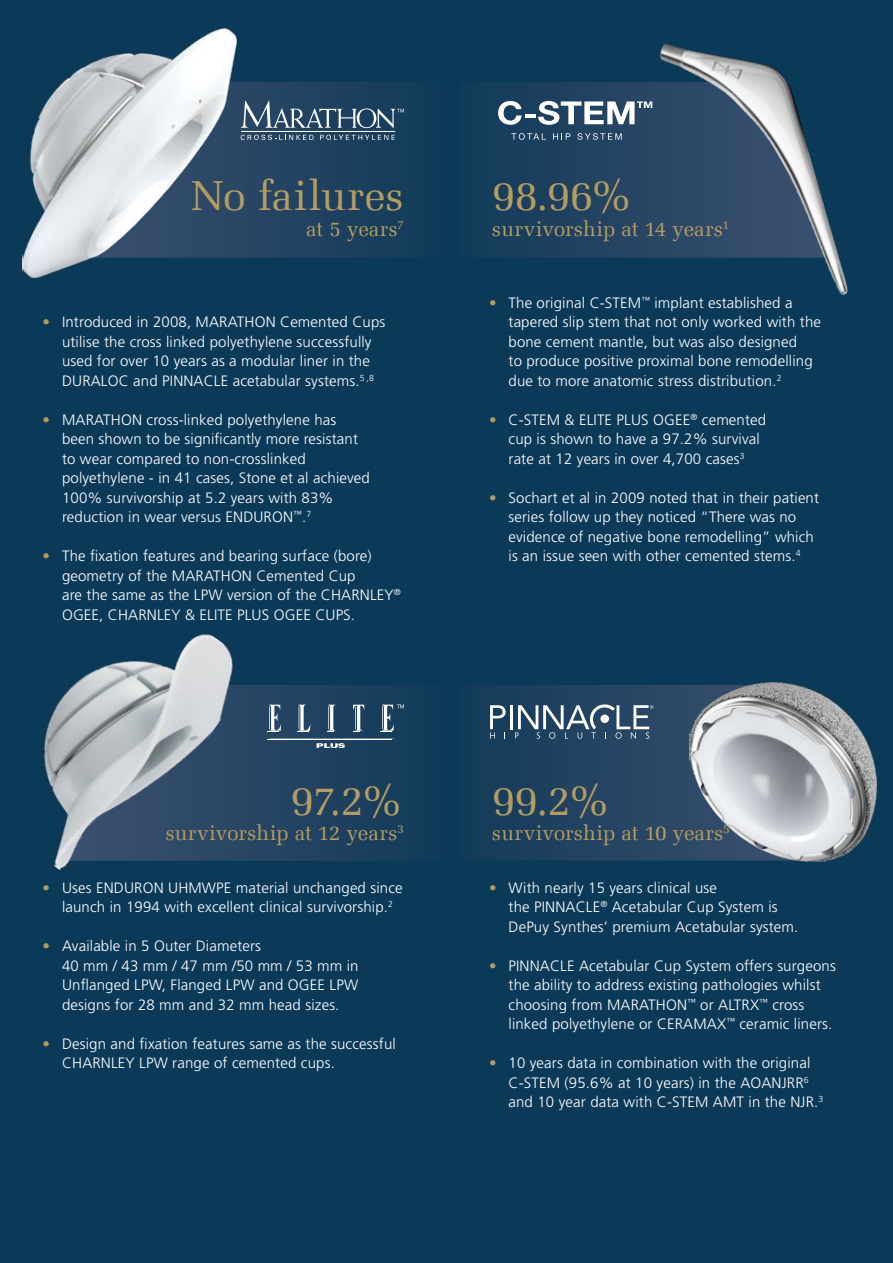
<style>
.page{position:relative;width:893px;height:1263px;background:#0b3a59}
.page>*{position:absolute;margin:0;border:0;box-sizing:border-box;transform-origin:0 0}
.t1{font:42px "Melior Com";letter-spacing:-.005em;color:#b59d61}
.t2{font:21px "Melior Com";letter-spacing:.005em;color:#b59d61}
.t3{font:300 15px/19.5px "Frutiger LT Std";letter-spacing:.01em;color:#fff}
.s1{color:#b59d61}
</style>
<div class="page">
<svg style="left:490px;top:82px;width:169px;height:176px"></svg>
<svg style="left:486px;top:685px;width:203px;height:175px"></svg>
<img style="left:689px;top:683px;width:187px;height:179px">
<img style="left:659px;top:44px;width:189px;height:251px">
<svg style="left:511px;top:133px;width:35px;height:7px"></svg>
<svg style="left:553px;top:133px;width:17px;height:7px"></svg>
<svg style="left:577px;top:133px;width:45px;height:7px"></svg>
<svg style="left:498px;top:101px;width:154px;height:24px;background:#7d90a2"></svg>
<hr style="left:510px;top:705px;width:3px;height:24px;background:#fff">
<svg style="left:490px;top:705px;width:16px;height:34px"></svg>
<svg style="left:515px;top:704px;width:138px;height:35px;background:#566e86"></svg>
<svg style="left:237px;top:82px;width:167px;height:176px"></svg>
<svg style="left:237px;top:685px;width:167px;height:176px"></svg>
<img style="left:23px;top:29px;width:214px;height:249px">
<img style="left:44px;top:634px;width:193px;height:236px">
<hr style="left:241px;top:131px;width:154px;height:1px;background:#fff">
<svg style="left:241px;top:135px;width:72px;height:5px"></svg>
<svg style="left:320px;top:135px;width:75px;height:5px"></svg>
<svg style="left:241px;top:101px;width:163px;height:27px"></svg>
<svg style="left:268px;top:705px;width:13px;height:27px"></svg>
<svg style="left:297px;top:705px;width:13px;height:27px"></svg>
<svg style="left:327px;top:705px;width:8px;height:27px"></svg>
<svg style="left:353px;top:705px;width:11px;height:27px"></svg>
<hr style="left:268px;top:739px;width:124px;height:1px;background:#fff">
<svg style="left:269px;top:738px;width:125px;height:10px"></svg>
<svg style="left:380px;top:704px;width:24px;height:28px"></svg>
<h1 class="t1" style="left:191px;top:170px;width:214px">No failures</h1>
<h2 class="t2" style="left:306px;top:216px;width:99px">at 5 years<sup>7</sup></h2>
<p class="t3" style="left:43px;top:312px;width:344px;text-align:center"><span class="s1">•</span> Introduced in 2008, MARATHON Cemented Cups utilise the cross linked polyethylene successfully used for over 10 years as a modular liner in the DURALOC and PINNACLE acetabular systems.<sup>5</sup> <sup>,8</sup></p>
<p class="t3" style="left:62px;top:410px;width:309px;text-indent:-20px"><span class="s1">•</span> MARATHON cross-linked polyethylene has been shown to be significantly more resistant to wear compared to non-crosslinked polyethylene - in 41 cases, Stone et al achieved 100% survivorship at 5.2 years with 83% reduction in wear versus ENDURON<sup>™</sup>.<sup>7</sup></p>
<p class="t3" style="left:62px;top:546px;width:340px;text-indent:-19px"><span class="s1">•</span> The fixation features and bearing surface (bore) geometry of the MARATHON Cemented Cup<br>are the same as the LPW version of the CHARNLEY<sup>® </sup>OGEE, CHARNLEY &amp; ELITE PLUS OGEE CUPS.</p>
<h1 class="t1" style="left:291px;top:775px;width:115px">97.2%</h1>
<h2 class="t2" style="left:165px;top:820px;width:240px">survivorship at 12 years<sup>3</sup></h2>
<p class="t3" style="left:62px;top:878px;width:342px;text-indent:-20px"><span class="s1">•</span> Uses ENDURON UHMWPE material unchanged since launch in 1994 with excellent clinical survivorship.<sup>2</sup></p>
<p class="t3" style="left:62px;top:936px;width:298px;text-indent:-20px"><span class="s1">•</span> Available in 5 Outer Diameters<br>40 mm / 43 mm / 47 mm /50 mm / 53 mm in Unflanged LPW, Flanged LPW and OGEE LPW designs for 28 mm and 32 mm head sizes.</p>
<p class="t3" style="left:62px;top:1034px;width:335px;text-indent:-20px"><span class="s1">•</span> Design and fixation features same as the successful<br>CHARNLEY LPW range of cemented cups.</p>
<h1 class="t1" style="left:492px;top:170px;width:143px">98.96%</h1>
<h2 class="t2" style="left:492px;top:216px;width:239px">survivorship at 14 years<sup>1</sup></h2>
<p class="t3" style="left:508px;top:293px;width:314px;text-indent:-19px"><span class="s1">•</span> The original C-STEM<sup>™</sup> implant established a tapered slip stem that not only worked with the bone cement mantle, but was also designed<br>to produce positive proximal bone remodelling due to more anatomic stress distribution.<sup>2</sup></p>
<p class="t3" style="left:508px;top:410px;width:259px;text-indent:-20px"><span class="s1">•</span> C-STEM &amp; ELITE PLUS OGEE<sup>®</sup> cemented cup is shown to have a 97.2% survival rate at 12 years in over 4,700 cases<sup>3</sup></p>
<p class="t3" style="left:508px;top:488px;width:312px;text-indent:-20px"><span class="s1">•</span> Sochart et al in 2009 noted that in their patient series follow up they noticed “There was no evidence of negative bone remodelling” which is an issue seen with other cemented stems.<sup>4</sup></p>
<h1 class="t1" style="left:492px;top:775px;width:120px">99.2%</h1>
<h2 class="t2" style="left:492px;top:820px;width:240px">survivorship at 10 years<sup>5</sup></h2>
<p class="t3" style="left:508px;top:878px;width:291px;text-indent:-20px"><span class="s1">•</span> With nearly 15 years clinical use<br>the PINNACLE<sup>®</sup> Acetabular Cup System is<br>DePuy Synthes’ premium Acetabular system.</p>
<p class="t3" style="left:508px;top:956px;width:329px;text-indent:-19px"><span class="s1">•</span> PINNACLE Acetabular Cup System offers surgeons the ability to address existing pathologies whilst choosing from MARATHON<sup>™</sup> or ALTRX<sup>™</sup> cross linked polyethylene or CERAMAX<sup>™</sup> ceramic liners.</p>
<p class="t3" style="left:508px;top:1053px;width:316px;text-indent:-20px"><span class="s1">•</span> 10 years data in combination with the original<br>C-STEM (95.6% at 10 years) in the AOANJRR<sup>6 </sup>and 10 year data with C-STEM AMT in the NJR.<sup>3</sup></p>
</div>
